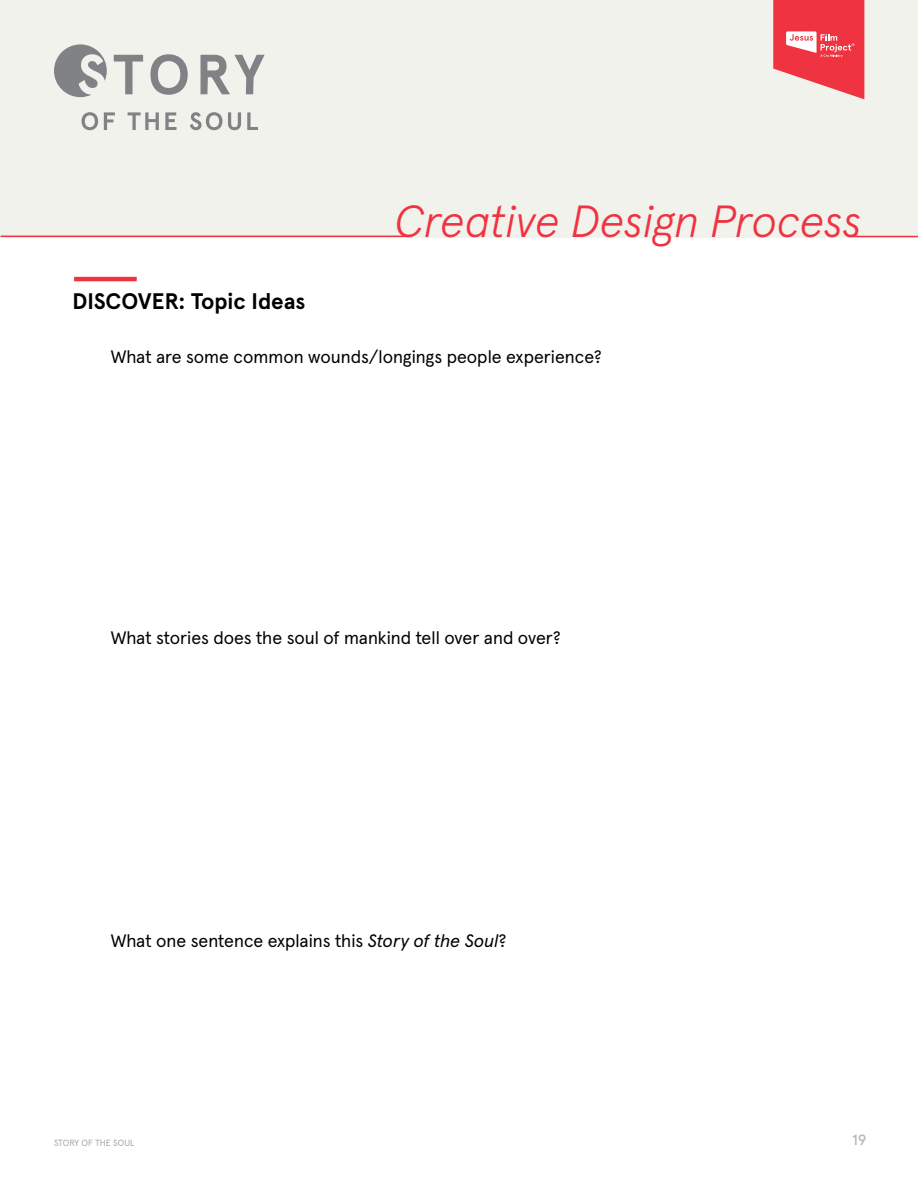
<style>
.page{position:relative;width:918px;height:1188px;background:#fff}
.page>*{position:absolute;margin:0;border:0;box-sizing:border-box;transform-origin:0 0}
.t1{font:italic 300 45px "Apercu Pro";letter-spacing:-.005em;color:#f03340}
.t2{font:700 22.5px "Apercu Pro";color:#000}
.t3{font:18px "Apercu Pro";color:#000}
.t4{font:500 15px "Apercu Pro";color:#b7b9bb}
.t5{font:9px "Apercu Pro";letter-spacing:-.005em;color:#a5a7aa}
.s1{font-style:italic}
</style>
<div class="page">
<div style="left:0;top:0;width:918px;height:238px;background:#f2f2ed"></div>
<svg style="left:773px;top:0;width:91px;height:99px"></svg>
<hr style="left:74px;top:277px;width:63px;height:4px;background:#f03340">
<svg style="left:54px;top:44px;width:53px;height:53px"></svg>
<svg style="left:114px;top:55px;width:29px;height:39px"></svg>
<svg style="left:150px;top:54px;width:38px;height:41px"></svg>
<svg style="left:201px;top:55px;width:64px;height:39px"></svg>
<svg style="left:82px;top:112px;width:16px;height:18px"></svg>
<svg style="left:104px;top:112px;width:11px;height:18px"></svg>
<svg style="left:128px;top:112px;width:31px;height:18px"></svg>
<svg style="left:165px;top:112px;width:12px;height:18px"></svg>
<svg style="left:190px;top:112px;width:32px;height:18px"></svg>
<svg style="left:228px;top:112px;width:13px;height:18px"></svg>
<svg style="left:247px;top:112px;width:11px;height:18px"></svg>
<hr style="left:1px;top:236px;width:408px;height:1px;background:#f03340">
<hr style="left:853px;top:236px;width:65px;height:1px;background:#f03340">
<h1 class="t1" style="left:394px;top:187px;width:469px">Creative Design Process</h1>
<p class="t2" style="left:72px;top:284px;width:235px">DISCOVER: Topic Ideas</p>
<p class="t3" style="left:111px;top:343px;width:493px">What are some common wounds/longings people experience?</p>
<p class="t3" style="left:111px;top:624px;width:452px">What stories does the soul of mankind tell over and over?</p>
<p class="t3" style="left:111px;top:927px;width:397px">What one sentence explains this <span class="s1">Story of the Soul</span>?</p>
<p class="t5" style="left:54px;top:1136px;width:82px">STORY OF THE SOUL</p>
<p class="t4" style="left:853px;top:1128px;width:15px">19</p>
</div>
